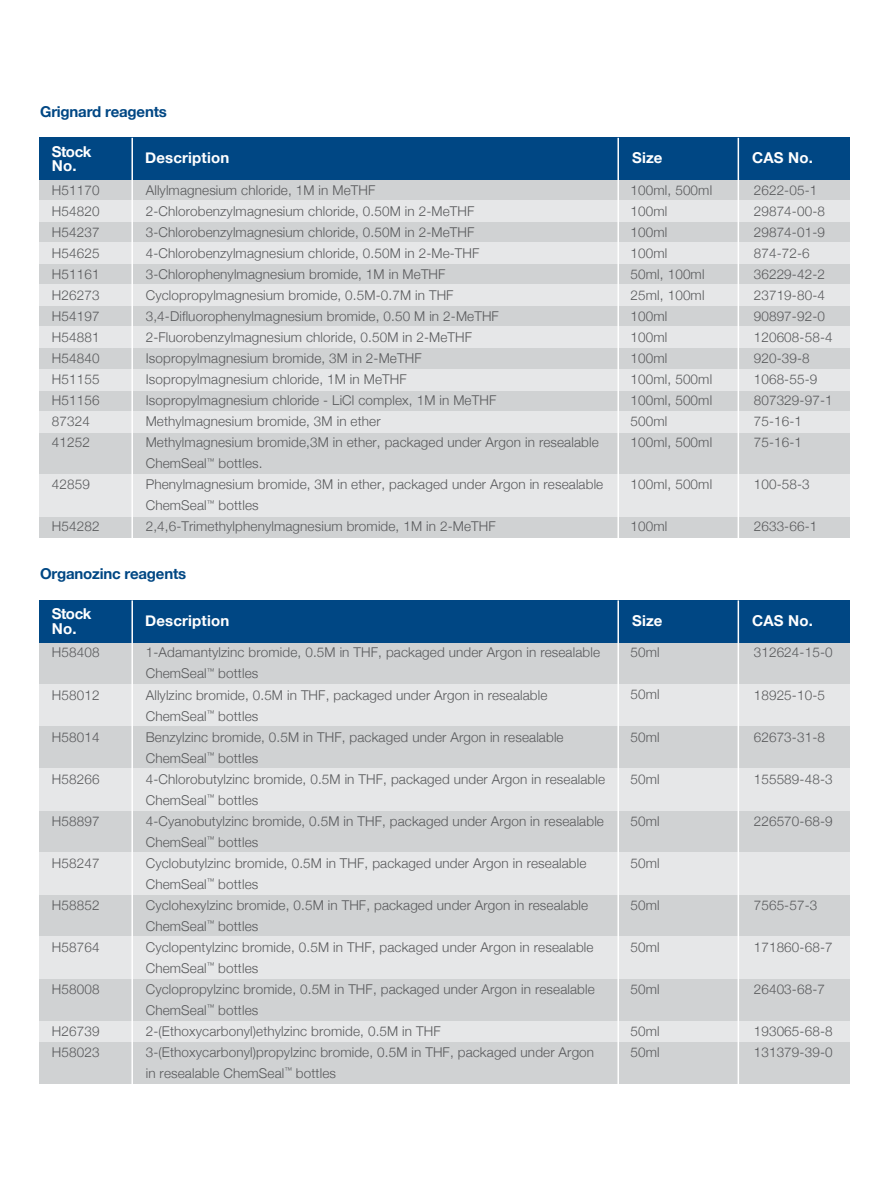
<style>
.page{position:relative;width:893px;height:1187px;background:#fff}
.page>*{position:absolute;margin:0;border:0;box-sizing:border-box;transform-origin:0 0}
.t1{font:700 15px/14.2px "Helvetica Neue";letter-spacing:.01em;color:#fff}
.t2{font:700 15px "Helvetica Neue";letter-spacing:-.015em;color:#004784}
.t3{font:300 13.5px/21px "Helvetica Neue";letter-spacing:.01em;color:#58595b}
</style>
<div class="page">
<div style="left:40px;top:642px;width:810px;height:442px;background:#d0d2d3"></div>
<div style="left:40px;top:600px;width:810px;height:42px;background:#004784"></div>
<div style="left:40px;top:1020px;width:810px;height:21px;background:#e6e7e8"></div>
<div style="left:40px;top:936px;width:810px;height:42px;background:#e6e7e8"></div>
<div style="left:40px;top:852px;width:810px;height:42px;background:#e6e7e8"></div>
<div style="left:40px;top:768px;width:810px;height:42px;background:#e6e7e8"></div>
<div style="left:40px;top:684px;width:810px;height:42px;background:#e6e7e8"></div>
<hr style="left:738px;top:600px;width:1px;height:486px;background:#fff">
<hr style="left:617px;top:600px;width:2px;height:486px;background:#fff">
<hr style="left:131px;top:600px;width:2px;height:487px;background:#fff">
<div style="left:40px;top:180px;width:810px;height:357px;background:#d0d2d3"></div>
<div style="left:40px;top:138px;width:810px;height:42px;background:#004784"></div>
<div style="left:40px;top:474px;width:810px;height:42px;background:#e6e7e8"></div>
<div style="left:40px;top:411px;width:810px;height:21px;background:#e6e7e8"></div>
<div style="left:40px;top:369px;width:810px;height:21px;background:#e6e7e8"></div>
<div style="left:40px;top:327px;width:810px;height:21px;background:#e6e7e8"></div>
<div style="left:40px;top:285px;width:810px;height:21px;background:#e6e7e8"></div>
<div style="left:40px;top:243px;width:810px;height:21px;background:#e6e7e8"></div>
<div style="left:40px;top:201px;width:810px;height:21px;background:#e6e7e8"></div>
<hr style="left:738px;top:138px;width:1px;height:402px;background:#fff">
<hr style="left:617px;top:138px;width:2px;height:402px;background:#fff">
<hr style="left:131px;top:138px;width:2px;height:400px;background:#fff">
<p class="t2" style="left:40px;top:100px;width:128px">Grignard reagents</p>
<p class="t1" style="left:52px;top:144px;width:41px">Stock<br>No.</p>
<p class="t1" style="left:145px;top:151px;width:85px">Description</p>
<p class="t1" style="left:632px;top:151px;width:32px">Size</p>
<p class="t1" style="left:752px;top:151px;width:62px">CAS No.</p>
<p class="t3" style="left:52px;top:178px;width:49px">H51170<br>H54820<br>H54237<br>H54625<br>H51161<br>H26273<br>H54197<br>H54881<br>H54840<br>H51155<br>H51156<br>87324<br>41252</p>
<p class="t3" style="left:52px;top:473px;width:40px">42859</p>
<p class="t3" style="left:52px;top:515px;width:49px">H54282</p>
<p class="t3" style="left:146px;top:179px;width:459px">Allylmagnesium chloride, 1M in MeTHF<br>2-Chlorobenzylmagnesium chloride, 0.50M in 2-MeTHF 3-Chlorobenzylmagnesium chloride, 0.50M in 2-MeTHF 4-Chlorobenzylmagnesium chloride, 0.50M in 2-Me-THF 3-Chlorophenylmagnesium bromide, 1M in MeTHF<br>Cyclopropylmagnesium bromide, 0.5M-0.7M in THF 3,4-Difluorophenylmagnesium bromide, 0.50 M in 2-MeTHF 2-Fluorobenzylmagnesium chloride, 0.50M in 2-MeTHF<br>Isopropylmagnesium bromide, 3M in 2-MeTHF<br>Isopropylmagnesium chloride, 1M in MeTHF<br>Isopropylmagnesium chloride - LiCl complex, 1M in MeTHF Methylmagnesium bromide, 3M in ether<br>Methylmagnesium bromide,3M in ether, packaged under Argon in resealable ChemSeal<sup>™</sup> bottles.<br>Phenylmagnesium bromide, 3M in ether, packaged under Argon in resealable ChemSeal<sup>™</sup> bottles<br>2,4,6-Trimethylphenylmagnesium bromide, 1M in 2-MeTHF</p>
<p class="t3" style="left:754px;top:178px;width:80px">2622-05-1<br>29874-00-8<br>29874-01-9<br>874-72-6<br>36229-42-2<br>23719-80-4<br>90897-92-0<br>120608-58-4<br>920-39-8<br>1068-55-9<br>807329-97-1<br>75-16-1<br>75-16-1</p>
<p class="t3" style="left:631px;top:179px;width:83px">100ml, 500ml<br>100ml<br>100ml<br>100ml<br>50ml, 100ml<br>25ml, 100ml<br>100ml<br>100ml<br>100ml<br>100ml, 500ml<br>100ml, 500ml<br>500ml<br>100ml, 500ml</p>
<p class="t3" style="left:631px;top:473px;width:83px">100ml, 500ml</p>
<p class="t3" style="left:631px;top:515px;width:38px">100ml</p>
<p class="t3" style="left:754px;top:473px;width:57px">100-58-3</p>
<p class="t3" style="left:754px;top:515px;width:65px">2633-66-1</p>
<p class="t2" style="left:40px;top:562px;width:147px">Organozinc reagents</p>
<p class="t1" style="left:52px;top:607px;width:41px">Stock<br>No.</p>
<p class="t1" style="left:145px;top:614px;width:85px">Description</p>
<p class="t1" style="left:632px;top:614px;width:32px">Size</p>
<p class="t1" style="left:752px;top:614px;width:62px">CAS No.</p>
<p class="t3" style="left:52px;top:641px;width:49px">H58408</p>
<p class="t3" style="left:52px;top:683px;width:49px">H58012</p>
<p class="t3" style="left:52px;top:725px;width:49px">H58014</p>
<p class="t3" style="left:52px;top:767px;width:49px">H58266</p>
<p class="t3" style="left:52px;top:809px;width:49px">H58897</p>
<p class="t3" style="left:52px;top:851px;width:49px">H58247</p>
<p class="t3" style="left:52px;top:893px;width:49px">H58852</p>
<p class="t3" style="left:52px;top:935px;width:49px">H58764</p>
<p class="t3" style="left:52px;top:977px;width:49px">H58008</p>
<p class="t3" style="left:52px;top:1019px;width:49px">H26739<br>H58023</p>
<p class="t3" style="left:146px;top:641px;width:461px">1-Adamantylzinc bromide, 0.5M in THF, packaged under Argon in resealable ChemSeal<sup>™</sup> bottles<br>Allylzinc bromide, 0.5M in THF, packaged under Argon in resealable ChemSeal<sup>™</sup> bottles<br>Benzylzinc bromide, 0.5M in THF, packaged under Argon in resealable ChemSeal<sup>™</sup> bottles<br>4-Chlorobutylzinc bromide, 0.5M in THF, packaged under Argon in resealable ChemSeal<sup>™</sup> bottles<br>4-Cyanobutylzinc bromide, 0.5M in THF, packaged under Argon in resealable ChemSeal<sup>™</sup> bottles<br>Cyclobutylzinc bromide, 0.5M in THF, packaged under Argon in resealable ChemSeal<sup>™</sup> bottles<br>Cyclohexylzinc bromide, 0.5M in THF, packaged under Argon in resealable ChemSeal<sup>™</sup> bottles<br>Cyclopentylzinc bromide, 0.5M in THF, packaged under Argon in resealable ChemSeal<sup>™</sup> bottles<br>Cyclopropylzinc bromide, 0.5M in THF, packaged under Argon in resealable ChemSeal<sup>™</sup> bottles<br>2-(Ethoxycarbonyl)ethylzinc bromide, 0.5M in THF 3-(Ethoxycarbonyl)propylzinc bromide, 0.5M in THF, packaged under Argon in resealable ChemSeal<sup>™</sup> bottles</p>
<p class="t3" style="left:754px;top:641px;width:80px">312624-15-0</p>
<p class="t3" style="left:631px;top:641px;width:31px">50ml</p>
<p class="t3" style="left:631px;top:683px;width:31px">50ml</p>
<p class="t3" style="left:631px;top:725px;width:31px">50ml</p>
<p class="t3" style="left:631px;top:767px;width:31px">50ml</p>
<p class="t3" style="left:631px;top:809px;width:31px">50ml</p>
<p class="t3" style="left:631px;top:851px;width:31px">50ml</p>
<p class="t3" style="left:631px;top:893px;width:31px">50ml</p>
<p class="t3" style="left:631px;top:935px;width:31px">50ml</p>
<p class="t3" style="left:631px;top:977px;width:31px">50ml</p>
<p class="t3" style="left:631px;top:1019px;width:31px">50ml<br>50ml</p>
<p class="t3" style="left:754px;top:683px;width:73px">18925-10-5</p>
<p class="t3" style="left:754px;top:725px;width:73px">62673-31-8</p>
<p class="t3" style="left:754px;top:767px;width:80px">155589-48-3</p>
<p class="t3" style="left:754px;top:809px;width:80px">226570-68-9</p>
<p class="t3" style="left:754px;top:893px;width:65px">7565-57-3</p>
<p class="t3" style="left:754px;top:935px;width:80px">171860-68-7</p>
<p class="t3" style="left:754px;top:977px;width:73px">26403-68-7</p>
<p class="t3" style="left:754px;top:1019px;width:80px">193065-68-8<br>131379-39-0</p>
</div>
